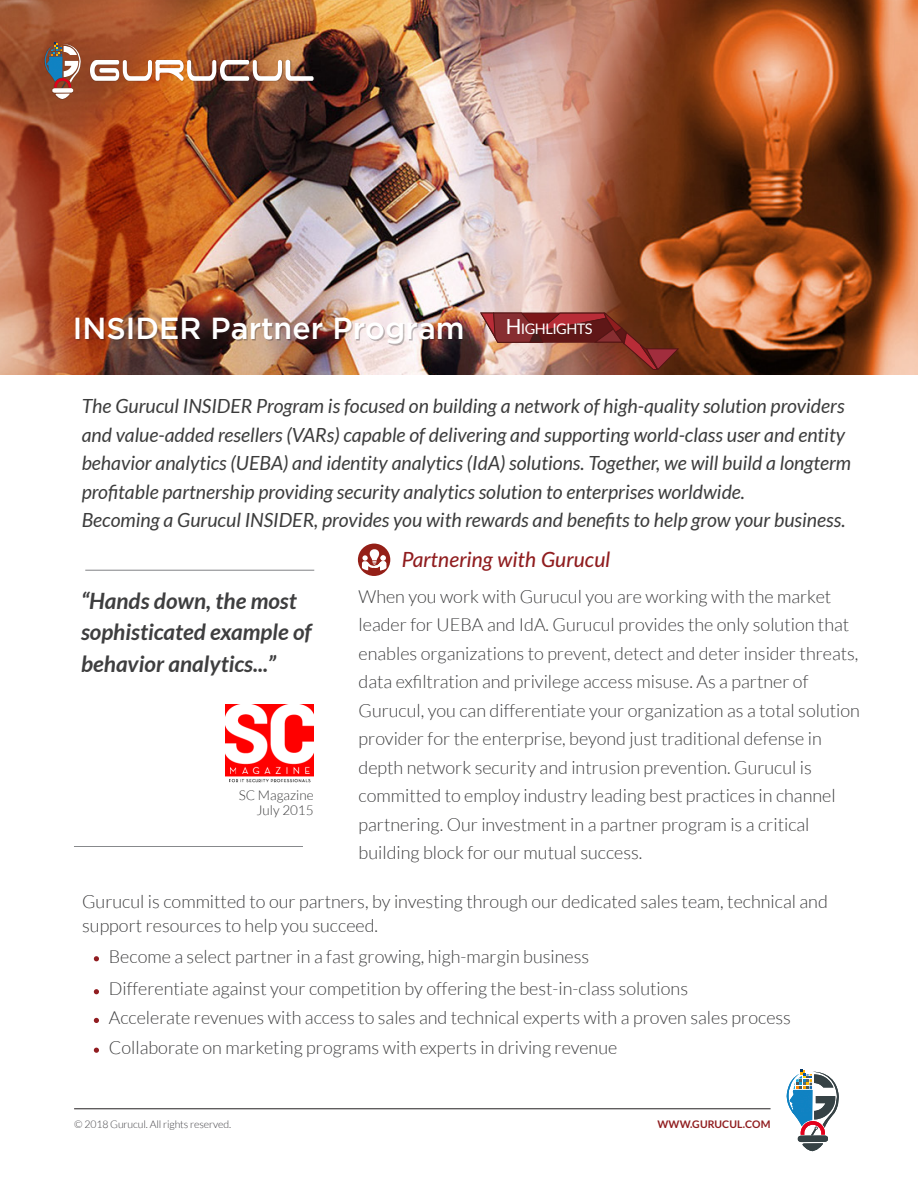
<style>
.page{position:relative;width:918px;height:1188px;background:#fff}
.page>*{position:absolute;margin:0;border:0;box-sizing:border-box;transform-origin:0 0}
.t1{font:500 30.3px "Gotham";color:#fff}
.t2{font:italic 700 22.5px/31.5px "Lato";color:#3e3e3f}
.t3{font:italic 500 21px "Lato";color:#901d1f}
.t4{font:italic 19.5px "Lato";color:#3c3c3c}
.t5{font:300 18px/28.5px "Lato";color:#3e3e3f}
.t6{font:14.55px "Lato";letter-spacing:-.035em;color:#fff}
.t7{font:300 13.5px "Lato";color:#3e3e3f}
.t8{font:300 10.5px "Lato";letter-spacing:-.01em;color:#434246}
.t9{font:700 10.5px "Lato";letter-spacing:.01em;color:#901d1f}
.s1{font-size:20.7px}
</style>
<div class="page">
<img style="left:0;top:0;width:918px;height:374px">
<hr style="left:74px;top:1108px;width:697px;height:1px;background:#231f20">
<svg style="left:786px;top:1070px;width:53px;height:81px"></svg>
<div style="left:358px;top:544px;width:32px;height:32px;background:#941f17;border-radius:50%"></div>
<svg style="left:362px;top:548px;width:24px;height:22px"></svg>
<div style="left:77px;top:319px;width:386px;height:26px;background:#231f20;opacity:.3"></div>
<svg style="left:481px;top:313px;width:198px;height:57px;background:#914d42"></svg>
<img style="left:226px;top:705px;width:88px;height:78px">
<hr style="left:85px;top:570px;width:229px;height:1px;background:#808285">
<hr style="left:74px;top:846px;width:229px;height:1px;background:#808285">
<svg style="left:94px;top:956px;width:5px;height:6px"></svg>
<svg style="left:94px;top:1018px;width:5px;height:5px"></svg>
<svg style="left:94px;top:989px;width:5px;height:5px"></svg>
<svg style="left:94px;top:1048px;width:5px;height:5px"></svg>
<div style="left:44px;top:43px;width:271px;height:57px;background:#231f20;opacity:.35"></div>
<svg style="left:43px;top:43px;width:38px;height:56px;background:#91726a"></svg>
<img style="left:90px;top:60px;width:224px;height:21px">
<p class="t1" style="left:73px;top:311px;width:393px">INSIDER Partner Program</p>
<p class="t6" style="left:506px;top:320px;width:88px"><span class="s1">H</span>ighlights</p>
<p class="t4" style="left:82px;top:395px;width:764px">The Gurucul INSIDER Program is focused on building a network of high-quality solution providers</p>
<p class="t4" style="left:82px;top:424px;width:765px">and value-added resellers (VARs) capable of delivering and supporting world-class user and entity</p>
<p class="t4" style="left:82px;top:452px;width:771px">behavior analytics (UEBA) and identity analytics (IdA) solutions. Together, we will build a longterm</p>
<p class="t4" style="left:82px;top:481px;width:665px">profitable partnership providing security analytics solution to enterprises worldwide.</p>
<p class="t4" style="left:82px;top:509px;width:765px">Becoming a Gurucul INSIDER, provides you with rewards and benefits to help grow your business.</p>
<p class="t2" style="left:81px;top:585px;width:232px">“Hands down, the most sophisticated example of behavior analytics...”</p>
<p class="t7" style="left:239px;top:788px;width:76px">SC Magazine</p>
<p class="t7" style="left:257px;top:803px;width:59px">July 2015</p>
<p class="t3" style="left:402px;top:545px;width:210px">Partnering with Gurucul</p>
<p class="t5" style="left:359px;top:582px;width:503px">When you work with Gurucul you are working with the market leader for UEBA and IdA. Gurucul provides the only solution that enables organizations to prevent, detect and deter insider threats, data exfiltration and privilege access misuse. As a partner of Gurucul, you can differentiate your organization as a total solution provider for the enterprise, beyond just traditional defense in depth network security and intrusion prevention. Gurucul is committed to employ industry leading best practices in channel partnering. Our investment in a partner program is a critical building block for our mutual success.</p>
<p class="t5" style="left:82px;top:890px;width:747px;line-height:24px">Gurucul is committed to our partners, by investing through our dedicated sales team, technical and support resources to help you succeed.</p>
<p class="t5" style="left:109px;top:942px;width:482px">Become a select partner in a fast growing, high-margin business</p>
<p class="t5" style="left:109px;top:974px;width:581px">Differentiate against your competition by offering the best-in-class solutions</p>
<p class="t5" style="left:109px;top:1004px;width:684px">Accelerate revenues with access to sales and technical experts with a proven sales process</p>
<p class="t5" style="left:109px;top:1033px;width:510px">Collaborate on marketing programs with experts in driving revenue</p>
<p class="t8" style="left:74px;top:1118px;width:159px">© 2018 Gurucul. All rights reserved.</p>
<p class="t9" style="left:658px;top:1118px;width:115px">WWW.GURUCUL.COM</p>
</div>
